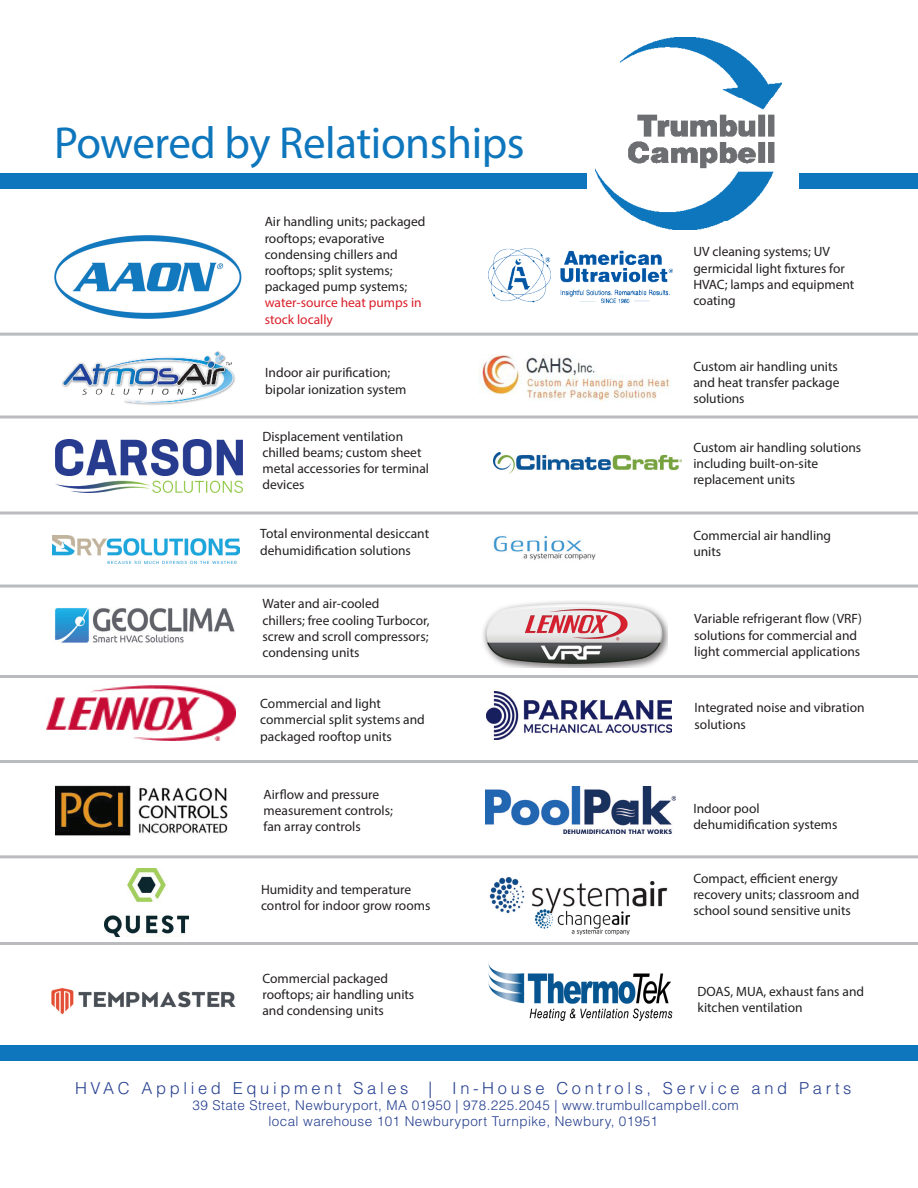
<style>
.page{position:relative;width:918px;height:1188px;background:#fff}
.page>*{position:absolute;margin:0;border:0;box-sizing:border-box;transform-origin:0 0}
.t1{font:45px "Myriad Pro";letter-spacing:-.01em;color:#0e76bc}
.t2{font:300 16.5px "Helvetica LT Std";letter-spacing:.22em;color:#253f8e}
.t3{font:13.5px/16.2px "Myriad Pro";color:#231f20}
.t4{font:300 13.5px "Helvetica LT Std";letter-spacing:.03em;color:#253f8e}
.s1{color:#da1f29}
</style>
<div class="page">
<div style="left:0;top:1045px;width:918px;height:16px;background:#0e76bc"></div>
<div style="left:0;top:173px;width:918px;height:16px;background:#0e76bc"></div>
<div style="left:588px;top:11px;width:211px;height:194px;background:#fff"></div>
<img style="left:596px;top:38px;width:186px;height:191px">
<svg style="left:0;top:333px;width:918px;height:85px"></svg>
<img style="left:489px;top:248px;width:183px;height:56px">
<img style="left:483px;top:601px;width:184px;height:66px">
<svg style="left:0;top:855px;width:918px;height:90px"></svg>
<svg style="left:0;top:675px;width:918px;height:88px"></svg>
<svg style="left:0;top:512px;width:918px;height:76px"></svg>
<img style="left:55px;top:608px;width:180px;height:35px">
<img style="left:54px;top:235px;width:188px;height:83px">
<img style="left:55px;top:785px;width:173px;height:51px">
<img style="left:486px;top:787px;width:189px;height:46px">
<img style="left:54px;top:344px;width:189px;height:68px">
<img style="left:51px;top:988px;width:185px;height:27px">
<img style="left:494px;top:453px;width:187px;height:20px">
<img style="left:104px;top:868px;width:85px;height:68px">
<img style="left:459px;top:521px;width:181px;height:51px">
<img style="left:53px;top:536px;width:187px;height:27px">
<img style="left:482px;top:869px;width:193px;height:51px">
<img style="left:56px;top:439px;width:187px;height:53px">
<img style="left:486px;top:691px;width:185px;height:48px">
<img style="left:488px;top:962px;width:185px;height:59px">
<img style="left:531px;top:909px;width:103px;height:27px">
<p class="t1" style="left:54px;top:115px;width:472px">Powered by Relationships</p>
<p class="t3" style="left:265px;top:214px;width:162px">Air handling units; packaged rooftops; evaporative condensing chillers and rooftops; split systems; packaged pump systems; <span class="s1">water-source heat pumps in stock locally</span></p>
<p class="t3" style="left:265px;top:364px;width:127px">Indoor air purification;</p>
<p class="t3" style="left:265px;top:381px;width:143px">bipolar ionization system</p>
<p class="t3" style="left:262px;top:428px;width:142px">Displacement ventilation</p>
<p class="t3" style="left:262px;top:444px;width:161px">chilled beams; custom sheet</p>
<p class="t3" style="left:262px;top:460px;width:168px">metal accessories for terminal</p>
<p class="t3" style="left:262px;top:477px;width:44px">devices</p>
<p class="t3" style="left:260px;top:526px;width:170px">Total environmental desiccant dehumidification solutions</p>
<p class="t3" style="left:262px;top:596px;width:119px">Water and air-cooled</p>
<p class="t3" style="left:262px;top:612px;width:169px;text-align:justify">chillers; free cooling Turbocor, screw and scroll compressors; condensing units</p>
<p class="t3" style="left:260px;top:695px;width:122px">Commercial and light</p>
<p class="t3" style="left:260px;top:712px;width:166px">commercial split systems and packaged rooftop units</p>
<p class="t3" style="left:264px;top:786px;width:131px">Airflow and pressure measurement controls; fan array controls</p>
<p class="t3" style="left:261px;top:881px;width:152px">Humidity and temperature</p>
<p class="t3" style="left:261px;top:897px;width:171px">control for indoor grow rooms</p>
<p class="t3" style="left:262px;top:970px;width:153px">Commercial packaged rooftops; air handling units and condensing units</p>
<p class="t3" style="left:693px;top:244px;width:162px">UV cleaning systems; UV germicidal light fixtures for<br>HVAC; lamps and equipment coating</p>
<p class="t3" style="left:693px;top:358px;width:148px;text-align:justify">Custom air handling units and heat transfer package solutions</p>
<p class="t3" style="left:693px;top:439px;width:169px">Custom air handling solutions including built-on-site replacement units</p>
<p class="t3" style="left:693px;top:527px;width:139px">Commercial air handling units</p>
<p class="t3" style="left:694px;top:611px;width:169px">Variable refrigerant flow (VRF) solutions for commercial and light commercial applications</p>
<p class="t3" style="left:695px;top:700px;width:172px">Integrated noise and vibration solutions</p>
<p class="t3" style="left:693px;top:800px;width:146px">Indoor pool dehumidification systems</p>
<p class="t3" style="left:693px;top:870px;width:168px">Compact, efficient energy recovery units; classroom and school sound sensitive units</p>
<p class="t3" style="left:698px;top:983px;width:168px">DOAS, MUA, exhaust fans and kitchen ventilation</p>
<p class="t2" style="left:75px;top:1078px;width:778px">HVAC Applied Equipment Sales | In-House Controls, Service and Parts</p>
<p class="t4" style="left:193px;top:1097px;width:548px">39 State Street, Newburyport, MA 01950 | 978.225.2045 | www.trumbullcampbell.com</p>
<p class="t4" style="left:268px;top:1113px;width:391px">local warehouse 101 Newburyport Turnpike, Newbury, 01951</p>
</div>
